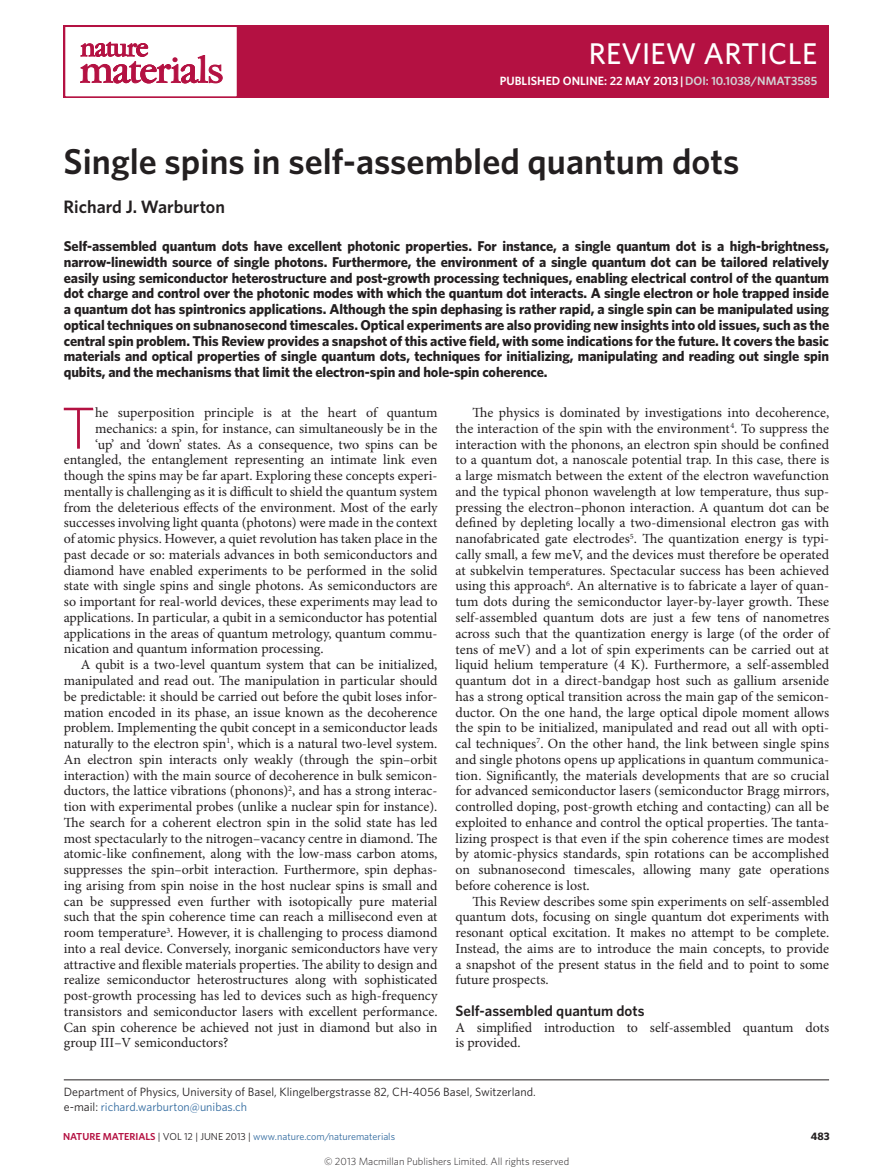
<style>
.page{position:relative;width:893px;height:1174px;background:#fff}
.page>*{position:absolute;margin:0;border:0;box-sizing:border-box;transform-origin:0 0}
.Body_first_w_drop_c{font:300 59.4px "Whitney";color:#b41142}
.Title{font:600 36px "Whitney";color:#231f20}
.t1{font:500 30px "Whitney";letter-spacing:.01em;color:#fff}
.Author{font:600 18px "Whitney";color:#231f20}
.Head_1{font:600 15px "Whitney";color:#231f20}
.Abstract{font:700 14.25px/15.8px "Whitney";letter-spacing:-.005em;color:#231f20;text-align:justify}
.Body_text{font:13.95px/15.8px "Minion Pro";color:#231f20;text-align:justify}
.Body_first_w_drop_c-2{font:13.95px "Minion Pro";color:#231f20}
.Body_first{font:13.95px/15.8px "Minion Pro";color:#231f20}
.Address{font:12px/15px "Whitney";color:#231f20}
.t2{font:600 12px "Whitney";color:#fff}
.t3{font:700 10.8px "Whitney";color:#231f20}
.t4{font:300 10.5px "Whitney";color:#231f20}
.t5{font:10.2px "Whitney";color:#316a9f}
.s1{color:#d1d2d4}
.s2{color:#316a9f}
.s3{font-weight:600;color:#b41142}
.s4{color:#231f20}
</style>
<div class="page">
<hr style="left:64px;top:1079px;width:765px;height:1px;background:#231f20">
<div style="left:64px;top:26px;width:765px;height:72px;background:#b41142"></div>
<div style="left:64px;top:26px;width:174px;height:72px;background:#fff;border:2px solid #b41142"></div>
<svg style="left:81px;top:43px;width:141px;height:40px"></svg>
<p class="t1" style="left:589px;top:34px;width:230px">REVIEW ARTICLE</p>
<p class="t2" style="left:500px;top:73px;width:319px">PUBLISHED ONLINE: 22 MAY 2013 |<span class="s1">DOI: 10.1038/NMAT3585</span></p>
<p class="Title" style="left:64px;top:138px;width:677px">Single spins in self-assembled quantum dots</p>
<p class="Author" style="left:64px;top:195px;width:163px">Richard J. Warburton</p>
<p class="Abstract" style="left:64px;top:238px;width:767px">Self-assembled quantum dots have excellent photonic properties. For instance, a single quantum dot is a high-brightness, narrow-linewidth source of single photons. Furthermore, the environment of a single quantum dot can be tailored relatively easily using semiconductor heterostructure and post-growth processing techniques, enabling electrical control of the quantum dot charge and control over the photonic modes with which the quantum dot interacts. A single electron or hole trapped inside a quantum dot has spintronics applications. Although the spin dephasing is rather rapid, a single spin can be manipulated using optical techniques on subnanosecond timescales. Optical experiments are also providing new insights into old issues, such as the central spin problem. This Review provides a snapshot of this active field, with some indications for the future. It covers the basic materials and optical properties of single quantum dots, techniques for initializing, manipulating and reading out single spin qubits, and the mechanisms that limit the electron-spin and hole-spin coherence.</p>
<p class="Body_text" style="left:455px;top:405px;width:375px;text-indent:17px">The physics is dominated by investigations into decoherence, the interaction of the spin with the environment<sup>4</sup>. To suppress the interaction with the phonons, an electron spin should be confined to a quantum dot, a nanoscale potential trap. In this case, there is a large mismatch between the extent of the electron wavefunction and the typical phonon wavelength at low temperature, thus sup&shy;pressing the electron–phonon interaction. A quantum dot can be defined by depleting locally a two-dimensional electron gas with nanofabricated gate electrodes<sup>5</sup>. The quantization energy is typi&shy;cally small, a few meV, and the devices must therefore be operated at subkelvin temperatures. Spectacular success has been achieved using this approach<sup>6</sup>. An alternative is to fabricate a layer of quan&shy;tum dots during the semiconductor layer-by-layer growth. These self-assembled quantum dots are just a few tens of nanometres across such that the quantization energy is large (of the order of tens of meV) and a lot of spin experiments can be carried out at liquid helium temperature (4 K). Furthermore, a self-assembled quantum dot in a direct-bandgap host such as gallium arsenide has a strong optical transition across the main gap of the semicon&shy;ductor. On the one hand, the large optical dipole moment allows the spin to be initialized, manipulated and read out all with opti&shy;cal techniques<sup>7</sup>. On the other hand, the link between single spins and single photons opens up applications in quantum communica&shy;tion. Significantly, the materials developments that are so crucial for advanced semiconductor lasers (semiconductor Bragg mirrors, controlled doping, post-growth etching and contacting) can all be exploited to enhance and control the optical properties. The tanta&shy;lizing prospect is that even if the spin coherence times are modest by atomic-physics standards, spin rotations can be accomplished on subnanosecond timescales, allowing many gate operations before coherence is lost.</p>
<p class="Body_text" style="left:455px;top:893px;width:375px;text-indent:17px">This Review describes some spin experiments on self-assembled quantum dots, focusing on single quantum dot experiments with resonant optical excitation. It makes no attempt to be complete.<br>Instead, the aims are to introduce the main concepts, to provide a snapshot of the present status in the field and to point to some future prospects.</p>
<p class="Head_1" style="left:455px;top:1000px;width:191px">Self-assembled quantum dots</p>
<p class="Body_first" style="left:455px;top:1019px;width:375px">A simplified introduction to self-assembled quantum dots is provided.</p>
<p class="Address" style="left:64px;top:1083px;width:473px">Department of Physics, University of Basel, Klingelbergstrasse 82, CH-4056 Basel, Switzerland. e-mail: <span class="s2">richard.warburton@unibas.ch</span></p>
<p class="Body_first_w_drop_c" style="left:62px;top:388px;width:35px">T</p>
<p class="Body_first_w_drop_c-2" style="left:95px;top:404px;width:344px">he superposition principle is at the heart of quantum</p>
<p class="Body_first_w_drop_c-2" style="left:95px;top:420px;width:344px">mechanics: a spin, for instance, can simultaneously be in the</p>
<p class="Body_first_w_drop_c-2" style="left:95px;top:436px;width:344px">‘up’ and ‘down’ states. As a consequence, two spins can be</p>
<p class="Body_first_w_drop_c-2" style="left:64px;top:451px;width:375px">entangled, the entanglement representing an intimate link even</p>
<p class="Body_first_w_drop_c-2" style="left:64px;top:467px;width:375px">though the spins may be far apart. Exploring these concepts experi-</p>
<p class="Body_first_w_drop_c-2" style="left:64px;top:483px;width:375px">mentally is challenging as it is difficult to shield the quantum system</p>
<p class="Body_first_w_drop_c-2" style="left:64px;top:499px;width:375px">from the deleterious effects of the environment. Most of the early</p>
<p class="Body_first_w_drop_c-2" style="left:64px;top:514px;width:375px">successes involving light quanta (photons) were made in the context</p>
<p class="Body_first_w_drop_c-2" style="left:64px;top:530px;width:375px">of atomic physics. However, a quiet revolution has taken place in the</p>
<p class="Body_first_w_drop_c-2" style="left:64px;top:546px;width:375px">past decade or so: materials advances in both semiconductors and</p>
<p class="Body_first_w_drop_c-2" style="left:64px;top:562px;width:375px">diamond have enabled experiments to be performed in the solid</p>
<p class="Body_first_w_drop_c-2" style="left:64px;top:577px;width:375px">state with single spins and single photons. As semiconductors are</p>
<p class="Body_first_w_drop_c-2" style="left:64px;top:593px;width:375px">so important for real-world devices, these experiments may lead to</p>
<p class="Body_first_w_drop_c-2" style="left:64px;top:609px;width:375px">applications. In particular, a qubit in a semiconductor has potential</p>
<p class="Body_first_w_drop_c-2" style="left:64px;top:625px;width:375px">applications in the areas of quantum metrology, quantum commu-</p>
<p class="Body_first_w_drop_c-2" style="left:64px;top:640px;width:261px">nication and quantum information processing.</p>
<p class="Body_text" style="left:64px;top:657px;width:375px;text-indent:17px">A qubit is a two-level quantum system that can be initialized, manipulated and read out. The manipulation in particular should be predictable: it should be carried out before the qubit loses infor&shy;mation encoded in its phase, an issue known as the decoherence problem. Implementing the qubit concept in a semiconductor leads naturally to the electron spin<sup>1</sup>, which is a natural two-level system.<br>An electron spin interacts only weakly (through the spin–orbit interaction) with the main source of decoherence in bulk semicon&shy;ductors, the lattice vibrations (phonons)<sup>2</sup>, and has a strong interac&shy;tion with experimental probes (unlike a nuclear spin for instance).<br>The search for a coherent electron spin in the solid state has led most spectacularly to the nitrogen–vacancy centre in diamond. The atomic-like confinement, along with the low-mass carbon atoms, suppresses the spin–orbit interaction. Furthermore, spin dephas&shy;ing arising from spin noise in the host nuclear spins is small and can be suppressed even further with isotopically pure material such that the spin coherence time can reach a millisecond even at room temperature<sup>3</sup>. However, it is challenging to process diamond into a real device. Conversely, inorganic semiconductors have very attractive and flexible materials properties. The ability to design and realize semiconductor heterostructures along with sophisticated post-growth processing has led to devices such as high-frequency transistors and semiconductor lasers with excellent performance.<br>Can spin coherence be achieved not just in diamond but also in group III–V semiconductors?</p>
<p class="t5" style="left:63px;top:1129px;width:334px"><span class="s3">NATURE MATERIALS</span> <span class="s4">| VOL 12 | JUNE 2013 |</span> www.nature.com/naturematerials</p>
<p class="t3" style="left:811px;top:1129px;width:20px">483</p>
<p class="t4" style="left:324px;top:1154px;width:247px">© 2013 Macmillan Publishers Limited. All rights reserved</p>
</div>
